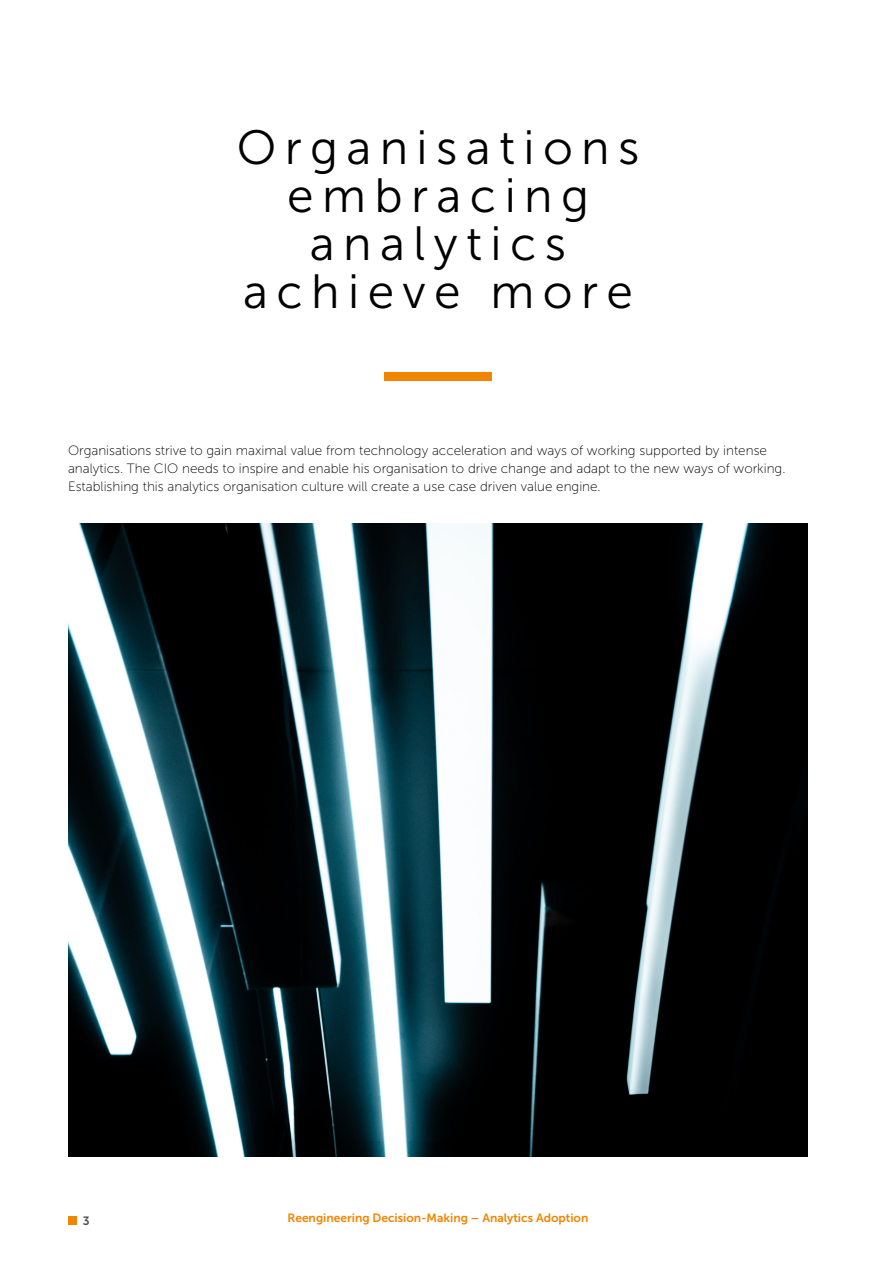
<style>
.page{position:relative;width:893px;height:1263px;background:#fff}
.page>*{position:absolute;margin:0;border:0;box-sizing:border-box;transform-origin:0 0}
.t1{font:48px/48px "Museo Sans 300";letter-spacing:.175em;color:#000;text-align:center}
.t2{font:13.5px/18px "Museo Sans 100";color:#000}
.t3{font:12px "Museo Sans 700";color:#f18500}
.t4{font:12px "Museo Sans 700";color:#544d46}
</style>
<div class="page">
<div style="left:384px;top:372px;width:107px;height:9px;background:#f18500"></div>
<img style="left:68px;top:523px;width:740px;height:634px">
<div style="left:68px;top:1216px;width:9px;height:9px;background:#f18500"></div>
<h1 class="t1" style="left:237px;top:123px;width:404px">Organisations embracing analytics achieve more</h1>
<p class="t2" style="left:68px;top:441px;width:719px">Organisations strive to gain maximal value from technology acceleration and ways of working supported by intense analytics. The CIO needs to inspire and enable his organisation to drive change and adapt to the new ways of working.<br>Establishing this analytics organisation culture will create a use case driven value engine.</p>
<p class="t4" style="left:83px;top:1214px;width:8px">3</p>
<p class="t3" style="left:287px;top:1211px;width:302px">Reengineering Decision-Making – Analytics Adoption</p>
</div>
